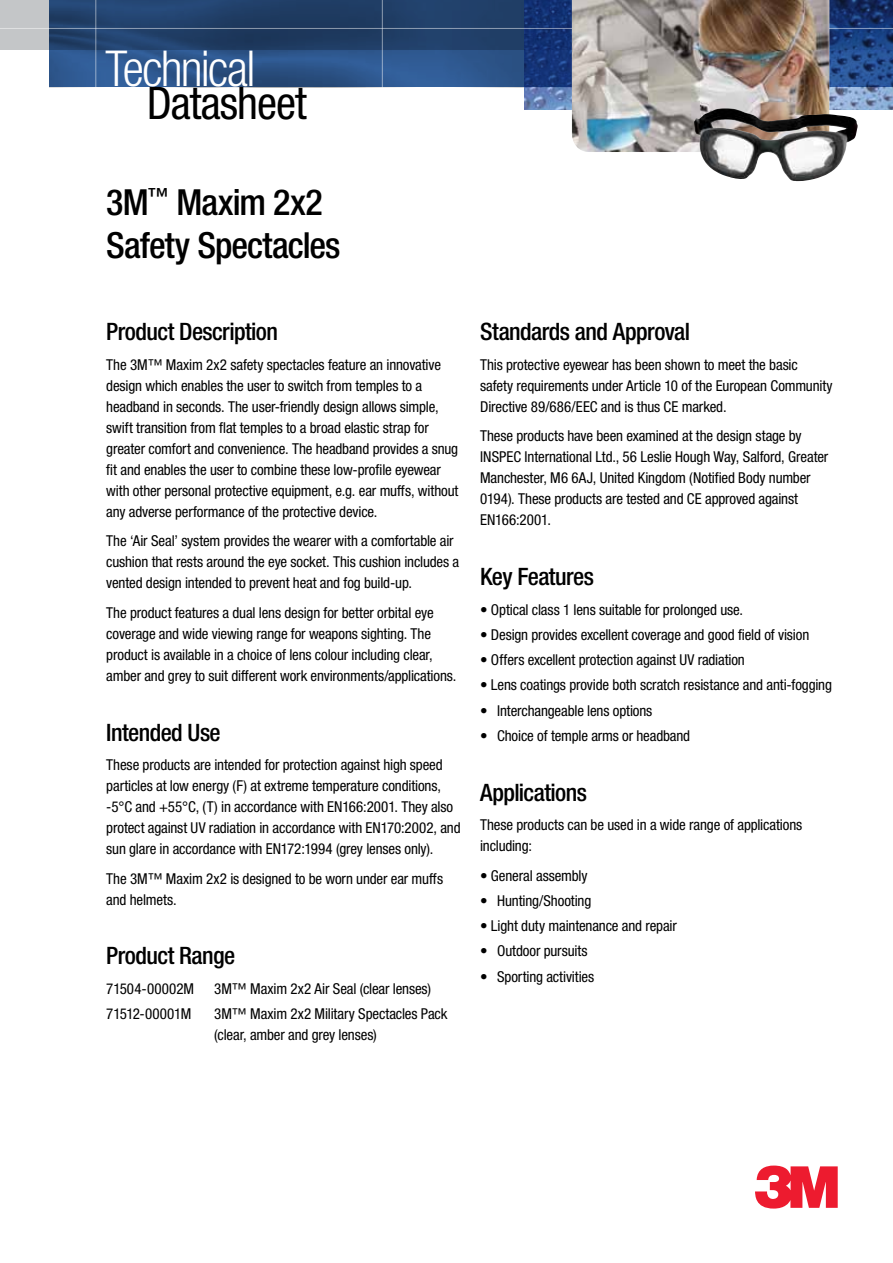
<style>
.page{position:relative;width:893px;height:1263px;background:#fff}
.page>*{position:absolute;margin:0;border:0;box-sizing:border-box;transform-origin:0 0}
.t1{font:300 condensed 49.5px "Helvetica Neue LTW1 G";letter-spacing:-.035em;color:#fff}
.t2{font:condensed 45px "Helvetica Neue LTW1 G";letter-spacing:-.02em;color:#000}
.t3{font:500 condensed 36px/43.2px "Helvetica Neue LTW1 G";letter-spacing:-.025em;color:#000}
.t4{font:500 condensed 24px "Helvetica Neue LTW1 G";letter-spacing:-.025em;color:#000}
.t5{font:condensed 15px/21px "Helvetica Neue LTW1 G";letter-spacing:-.01em;color:#000}
</style>
<div class="page">
<div style="left:0;top:0;width:893px;height:50px;background:#c4c6c8"></div>
<img style="left:524px;top:87px;width:369px;height:22px">
<svg style="left:49px;top:0;width:844px;height:87px"></svg>
<hr style="left:95px;top:0;width:1px;height:91px;background:#fff">
<hr style="left:382px;top:0;width:1px;height:94px;background:#fff">
<hr style="left:0;top:28px;width:893px;height:1px;background:#fff">
<img style="left:572px;top:0;width:257px;height:152px">
<svg style="left:755px;top:1165px;width:83px;height:43px"></svg>
<img style="left:694px;top:108px;width:164px;height:73px">
<h1 class="t1" style="left:105px;top:40px;width:152px">Technical</h1>
<h2 class="t2" style="left:147px;top:76px;width:162px">Datasheet</h2>
<h3 class="t3" style="left:106px;top:181px;width:236px">3M<sup>™</sup> Maxim 2x2<br>Safety Spectacles</h3>
<h3 class="t4" style="left:106px;top:317px;width:173px">Product Description</h3>
<p class="t5" style="left:106px;top:354px;width:354px">The 3M™ Maxim 2x2 safety spectacles feature an innovative design which enables the user to switch from temples to a headband in seconds. The user-friendly design allows simple, swift transition from flat temples to a broad elastic strap for greater comfort and convenience. The headband provides a snug fit and enables the user to combine these low-profile eyewear with other personal protective equipment, e.g. ear muffs, without any adverse performance of the protective device.</p>
<p class="t5" style="left:106px;top:531px;width:354px">The ‘Air Seal’ system provides the wearer with a comfortable air cushion that rests around the eye socket. This cushion includes a vented design intended to prevent heat and fog build-up.</p>
<p class="t5" style="left:106px;top:602px;width:352px">The product features a dual lens design for better orbital eye coverage and wide viewing range for weapons sighting. The product is available in a choice of lens colour including clear, amber and grey to suit different work environments/applications.</p>
<h3 class="t4" style="left:106px;top:718px;width:116px">Intended Use</h3>
<p class="t5" style="left:106px;top:754px;width:356px">These products are intended for protection against high speed particles at low energy (F) at extreme temperature conditions, -5°C and +55°C, (T) in accordance with EN166:2001. They also protect against UV radiation in accordance with EN170:2002, and sun glare in accordance with EN172:1994 (grey lenses only).</p>
<p class="t5" style="left:106px;top:868px;width:338px">The 3M™ Maxim 2x2 is designed to be worn under ear muffs and helmets.</p>
<h3 class="t4" style="left:106px;top:941px;width:130px">Product Range</h3>
<p class="t5" style="left:106px;top:978px;width:89px">71504-00002M</p>
<p class="t5" style="left:214px;top:978px;width:218px">3M™ Maxim 2x2 Air Seal (clear lenses)</p>
<p class="t5" style="left:106px;top:1003px;width:86px">71512-00001M</p>
<p class="t5" style="left:214px;top:1003px;width:235px">3M™ Maxim 2x2 Military Spectacles Pack (clear, amber and grey lenses)</p>
<h3 class="t4" style="left:480px;top:317px;width:211px">Standards and Approval</h3>
<p class="t5" style="left:480px;top:354px;width:354px">This protective eyewear has been shown to meet the basic safety requirements under Article 10 of the European Community<br>Directive 89/686/EEC and is thus CE marked.</p>
<p class="t5" style="left:480px;top:426px;width:350px">These products have been examined at the design stage by INSPEC International Ltd., 56 Leslie Hough Way, Salford, Greater Manchester, M6 6AJ, United Kingdom (Notified Body number 0194). These products are tested and CE approved against EN166:2001.</p>
<h3 class="t4" style="left:480px;top:562px;width:115px">Key Features</h3>
<p class="t5" style="left:480px;top:599px;width:265px">• Optical class 1 lens suitable for prolonged use.</p>
<p class="t5" style="left:480px;top:624px;width:331px">• Design provides excellent coverage and good field of vision</p>
<p class="t5" style="left:480px;top:649px;width:266px">• Offers excellent protection against UV radiation</p>
<p class="t5" style="left:480px;top:675px;width:353px">• Lens coatings provide both scratch resistance and anti-fogging</p>
<p class="t5" style="left:480px;top:700px;width:174px">• Interchangeable lens options</p>
<p class="t5" style="left:480px;top:725px;width:212px">• Choice of temple arms or headband</p>
<h3 class="t4" style="left:480px;top:778px;width:108px">Applications</h3>
<p class="t5" style="left:480px;top:814px;width:324px">These products can be used in a wide range of applications including:</p>
<p class="t5" style="left:480px;top:865px;width:109px">• General assembly</p>
<p class="t5" style="left:480px;top:890px;width:113px">• Hunting/Shooting</p>
<p class="t5" style="left:480px;top:915px;width:198px">• Light duty maintenance and repair</p>
<p class="t5" style="left:480px;top:941px;width:109px">• Outdoor pursuits</p>
<p class="t5" style="left:480px;top:966px;width:116px">• Sporting activities</p>
</div>
